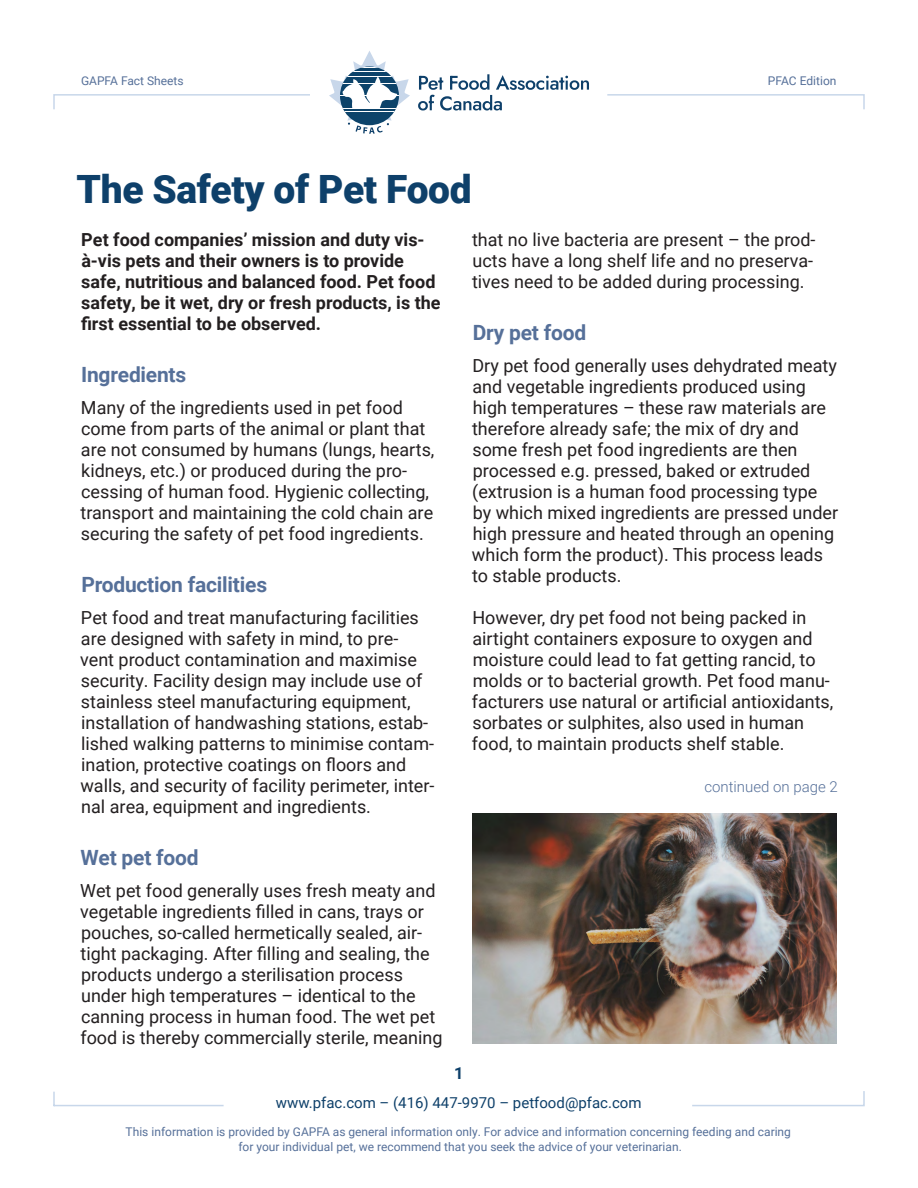
<style>
.page{position:relative;width:918px;height:1188px;background:#fff}
.page>*{position:absolute;margin:0;border:0;box-sizing:border-box;transform-origin:0 0}
.t1{font:900 39px "Roboto";letter-spacing:-.01em;color:#0e406a}
.t2{font:700 21px "Roboto";letter-spacing:-.01em;color:#567099}
.t3{font:18px/21px "Roboto";color:#231f20}
.t4{font:700 18px/21px "Roboto";color:#231f20}
.t5{font:700 16.5px "Roboto";color:#0e406a}
.t6{font:15px "Roboto";color:#0e406a}
.t7{font:300 15px "Roboto";color:#567099}
.t8{font:12px/14.4px "Roboto";color:#567099;text-align:center}
</style>
<div class="page">
<svg style="left:329px;top:51px;width:81px;height:83px"></svg>
<svg style="left:418px;top:74px;width:171px;height:37px"></svg>
<svg style="left:53px;top:94px;width:257px;height:16px"></svg>
<svg style="left:607px;top:94px;width:258px;height:16px"></svg>
<svg style="left:692px;top:1091px;width:173px;height:16px"></svg>
<svg style="left:53px;top:1091px;width:171px;height:16px"></svg>
<img style="left:472px;top:813px;width:365px;height:231px">
<p class="t8" style="left:81px;top:73px;width:104px">GAPFA Fact Sheets</p>
<p class="t8" style="left:768px;top:73px;width:70px">PFAC Edition</p>
<h1 class="t1" style="left:77px;top:162px;width:397px">The Safety of Pet Food</h1>
<p class="t4" style="left:81px;top:228px;width:361px">Pet food companies’ mission and duty vis&shy;à-vis pets and their owners is to provide safe, nutritious and balanced food. Pet food safety, be it wet, dry or fresh products, is the first essential to be observed.</p>
<p class="t2" style="left:81px;top:360px;width:107px">Ingredients</p>
<p class="t3" style="left:81px;top:396px;width:355px">Many of the ingredients used in pet food come from parts of the animal or plant that are not consumed by humans (lungs, hearts, kidneys, etc.) or produced during the pro&shy;cessing of human food. Hygienic collecting, transport and maintaining the cold chain are securing the safety of pet food ingredients.</p>
<p class="t2" style="left:81px;top:570px;width:187px">Production facilities</p>
<p class="t3" style="left:80px;top:606px;width:356px">Pet food and treat manufacturing facilities are designed with safety in mind, to pre&shy;vent product contamination and maximise security. Facility design may include use of stainless steel manufacturing equipment, installation of handwashing stations, estab&shy;lished walking patterns to minimise contam&shy;ination, protective coatings on floors and walls, and security of facility perimeter, inter&shy;nal area, equipment and ingredients.</p>
<p class="t2" style="left:80px;top:843px;width:120px">Wet pet food</p>
<p class="t3" style="left:80px;top:879px;width:364px">Wet pet food generally uses fresh meaty and vegetable ingredients filled in cans, trays or pouches, so-called hermetically sealed, air&shy;tight packaging. After filling and sealing, the products undergo a sterilisation process under high temperatures – identical to the canning process in human food. The wet pet food is thereby commercially sterile, meaning</p>
<p class="t3" style="left:472px;top:228px;width:345px">that no live bacteria are present – the prod&shy;ucts have a long shelf life and no preserva&shy;tives need to be added during processing.</p>
<p class="t2" style="left:473px;top:318px;width:115px">Dry pet food</p>
<p class="t3" style="left:472px;top:354px;width:368px">Dry pet food generally uses dehydrated meaty and vegetable ingredients produced using high temperatures – these raw materials are therefore already safe; the mix of dry and some fresh pet food ingredients are then processed e.g. pressed, baked or extruded (extrusion is a human food processing type by which mixed ingredients are pressed under high pressure and heated through an opening which form the product). This process leads to stable products.</p>
<p class="t3" style="left:472px;top:606px;width:363px">However, dry pet food not being packed in airtight containers exposure to oxygen and moisture could lead to fat getting rancid, to molds or to bacterial growth. Pet food manu&shy;facturers use natural or artificial antioxidants, sorbates or sulphites, also used in human food, to maintain products shelf stable.</p>
<p class="t7" style="left:704px;top:776px;width:135px">continued on page 2</p>
<p class="t5" style="left:454px;top:1062px;width:11px">1</p>
<p class="t6" style="left:276px;top:1093px;width:367px">www.pfac.com – (416) 447-9970 – petfood@pfac.com</p>
<p class="t8" style="left:126px;top:1124px;width:667px">This information is provided by GAPFA as general information only. For advice and information concerning feeding and caring for your individual pet, we recommend that you seek the advice of your veterinarian.</p>
</div>
